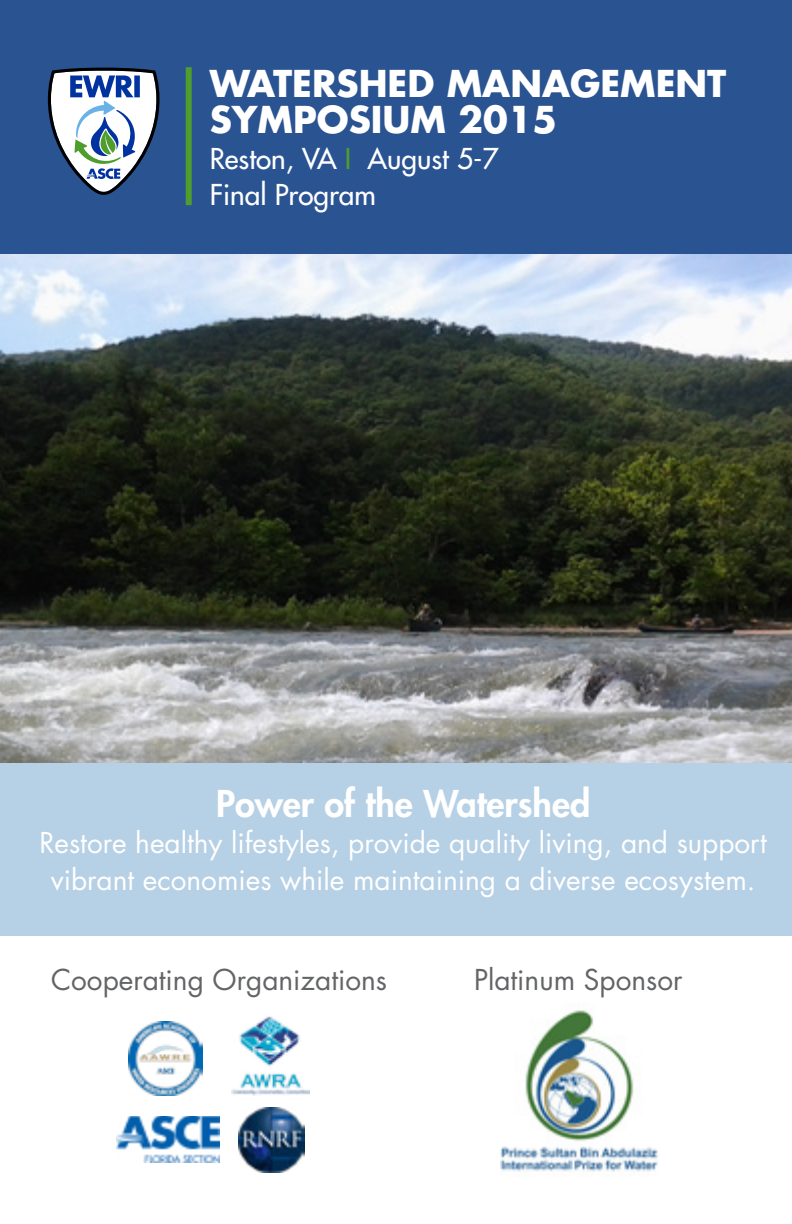
<style>
.page{position:relative;width:792px;height:1224px;background:#fff}
.page>*{position:absolute;margin:0;border:0;box-sizing:border-box;transform-origin:0 0}
.t1{font:700 36px/36px "Futura Std";color:#fff}
.t2{font:800 36px "Futura Std";color:#fff}
.t3{font:28px/36px "Futura Std";color:#fff;text-align:center}
.t4{font:28px "Futura Std";color:#636466}
.t5{font:500 28px/36px "Futura Std";color:#fff}
.s1{color:#4e9d2d}
</style>
<div class="page">
<div style="left:0;top:0;width:792px;height:910px;background:#2a5391"></div>
<svg style="left:48px;top:68px;width:111px;height:127px"></svg>
<div style="left:186px;top:67px;width:6px;height:138px;background:#4e9d2d"></div>
<img style="left:0;top:254px;width:792px;height:509px">
<div style="left:0;top:763px;width:792px;height:173px;background:#b6d0e5"></div>
<img style="left:500px;top:1010px;width:158px;height:164px">
<img style="left:232px;top:1016px;width:78px;height:80px">
<img style="left:116px;top:1116px;width:103px;height:46px">
<img style="left:238px;top:1107px;width:66px;height:66px">
<img style="left:128px;top:1021px;width:75px;height:75px">
<p class="t1" style="left:210px;top:65px;width:518px">WATERSHED MANAGEMENT<br>SYMPOSIUM 2015</p>
<p class="t5" style="left:210px;top:141px;width:290px">Reston, VA <span class="s1">I</span> August 5-7<br>Final Program</p>
<p class="t2" style="left:216px;top:781px;width:376px">Power of the Watershed</p>
<p class="t3" style="left:39px;top:826px;width:729px">Restore healthy lifestyles, provide quality living, and support vibrant economies while maintaining a diverse ecosystem.</p>
<p class="t4" style="left:51px;top:962px;width:337px">Cooperating Organizations</p>
<p class="t4" style="left:474px;top:962px;width:210px">Platinum Sponsor</p>
</div>
